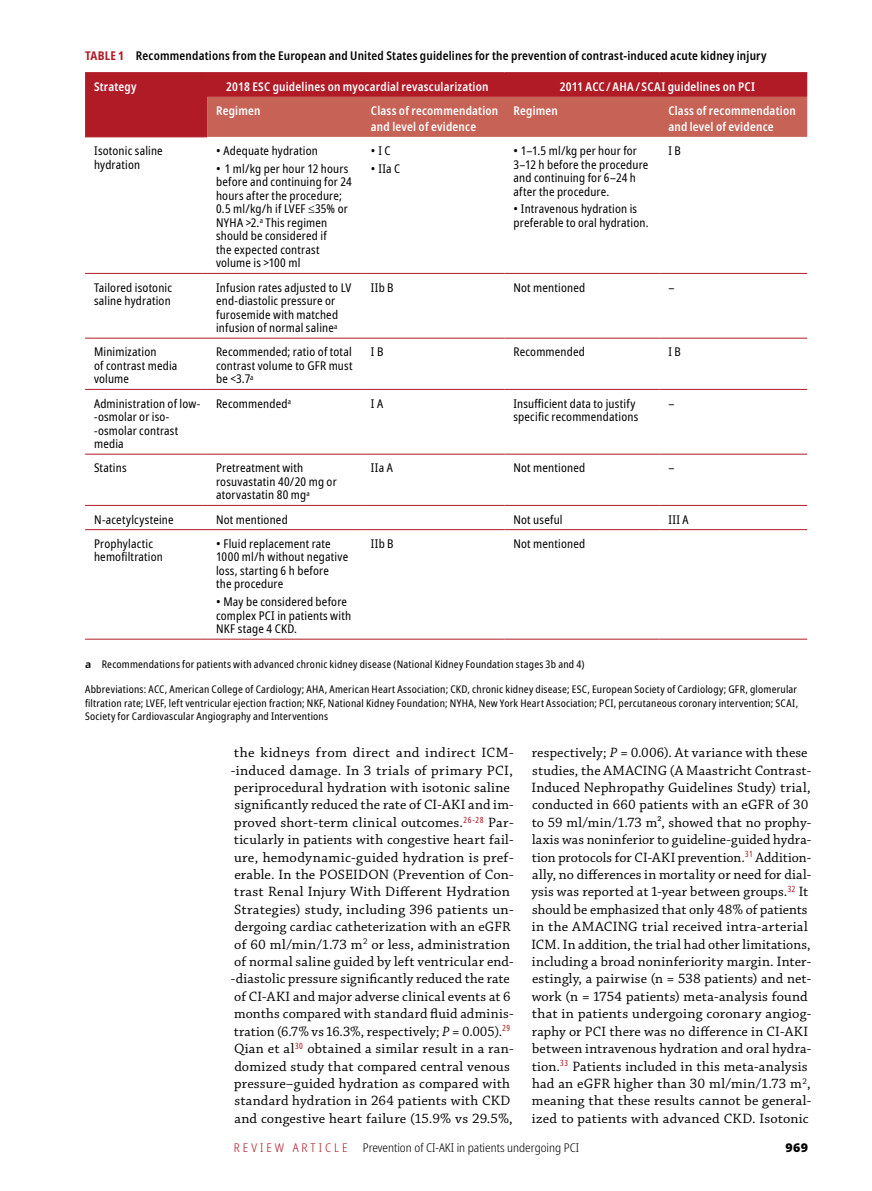
<style>
.page{position:relative;width:872px;height:1191px;background:#fff}
.page>*{position:absolute;margin:0;border:0;box-sizing:border-box;transform-origin:0 0}
.t1{font:14.25px/17.4px "Chaparral Pro MP";letter-spacing:.01em;color:#000}
.t2{font:condensed 12px/13.5px "Noto Sans";letter-spacing:.015em;color:#000}
.t3{font:600 condensed 12px/15.8px "Noto Sans";letter-spacing:.015em;color:#fff}
.t4{font:600 condensed 12px "Noto Sans";letter-spacing:.015em;color:#000}
.t5{font:300 condensed 12px "Noto Sans";color:#000;scale:1.04 1}
.t6{font:300 condensed 12px "Noto Sans";letter-spacing:.24em;color:#b01b26;scale:1.04 1}
.t7{font:900 12px "Noto Sans";color:#000;scale:1.04 1}
.t8{font:condensed 10.5px/13.5px "Noto Sans";letter-spacing:.02em;color:#000;text-align:justify}
.s1{font-weight:700;color:#b01b26}
.s2{font-weight:600;font-stretch:normal}
.s3{font-style:italic}
</style>
<div class="page">
<div style="left:85px;top:73px;width:722px;height:64px;background:#b01b26"></div>
<div style="left:207px;top:97px;width:600px;height:40px;background:#c66356"></div>
<hr style="left:85px;top:273px;width:122px;height:1px;background:#b01b26">
<hr style="left:207px;top:273px;width:155px;height:1px;background:#b01b26">
<hr style="left:362px;top:273px;width:142px;height:1px;background:#b01b26">
<hr style="left:504px;top:273px;width:155px;height:1px;background:#b01b26">
<hr style="left:659px;top:273px;width:148px;height:1px;background:#b01b26">
<hr style="left:85px;top:338px;width:122px;height:1px;background:#b01b26">
<hr style="left:207px;top:338px;width:155px;height:1px;background:#b01b26">
<hr style="left:362px;top:338px;width:142px;height:1px;background:#b01b26">
<hr style="left:504px;top:338px;width:155px;height:1px;background:#b01b26">
<hr style="left:659px;top:338px;width:148px;height:1px;background:#b01b26">
<hr style="left:85px;top:389px;width:122px;height:1px;background:#b01b26">
<hr style="left:207px;top:389px;width:155px;height:1px;background:#b01b26">
<hr style="left:362px;top:389px;width:142px;height:1px;background:#b01b26">
<hr style="left:504px;top:389px;width:155px;height:1px;background:#b01b26">
<hr style="left:659px;top:389px;width:148px;height:1px;background:#b01b26">
<hr style="left:85px;top:454px;width:122px;height:1px;background:#b01b26">
<hr style="left:207px;top:454px;width:155px;height:1px;background:#b01b26">
<hr style="left:362px;top:454px;width:142px;height:1px;background:#b01b26">
<hr style="left:504px;top:454px;width:155px;height:1px;background:#b01b26">
<hr style="left:659px;top:454px;width:148px;height:1px;background:#b01b26">
<hr style="left:85px;top:505px;width:122px;height:1px;background:#b01b26">
<hr style="left:207px;top:505px;width:155px;height:1px;background:#b01b26">
<hr style="left:362px;top:505px;width:142px;height:1px;background:#b01b26">
<hr style="left:504px;top:505px;width:155px;height:1px;background:#b01b26">
<hr style="left:659px;top:505px;width:148px;height:1px;background:#b01b26">
<hr style="left:85px;top:529px;width:122px;height:1px;background:#b01b26">
<hr style="left:207px;top:529px;width:155px;height:1px;background:#b01b26">
<hr style="left:362px;top:529px;width:142px;height:1px;background:#b01b26">
<hr style="left:504px;top:529px;width:155px;height:1px;background:#b01b26">
<hr style="left:659px;top:529px;width:148px;height:1px;background:#b01b26">
<hr style="left:85px;top:72px;width:122px;height:1px;background:#b01b26">
<hr style="left:85px;top:137px;width:122px;height:1px;background:#b01b26">
<hr style="left:207px;top:72px;width:155px;height:1px;background:#b01b26">
<hr style="left:362px;top:72px;width:142px;height:1px;background:#b01b26">
<hr style="left:504px;top:72px;width:155px;height:1px;background:#b01b26">
<hr style="left:659px;top:72px;width:148px;height:1px;background:#b01b26">
<hr style="left:85px;top:639px;width:122px;height:1px;background:#b01b26">
<hr style="left:207px;top:639px;width:155px;height:1px;background:#b01b26">
<hr style="left:362px;top:639px;width:142px;height:1px;background:#b01b26">
<hr style="left:504px;top:639px;width:155px;height:1px;background:#b01b26">
<hr style="left:659px;top:639px;width:148px;height:1px;background:#b01b26">
<p class="t4" style="left:85px;top:47px;width:683px"><span class="s1">TABLE 1</span> Recommendations from the European and United States guidelines for the prevention of contrast‑induced acute kidney injury</p>
<p class="t3" style="left:94px;top:79px;width:44px">Strategy</p>
<p class="t3" style="left:226px;top:79px;width:264px">2018 ESC guidelines on myocardial revascularization</p>
<p class="t3" style="left:559px;top:79px;width:197px">2011 ACC/AHA/SCAI guidelines on PCI</p>
<p class="t3" style="left:216px;top:103px;width:46px">Regimen</p>
<p class="t3" style="left:371px;top:103px;width:129px">Class of recommendation and level of evidence</p>
<p class="t3" style="left:513px;top:103px;width:46px">Regimen</p>
<p class="t3" style="left:668px;top:103px;width:129px">Class of recommendation and level of evidence</p>
<p class="t2" style="left:94px;top:144px;width:70px">Isotonic saline hydration</p>
<p class="t2" style="left:216px;top:144px;width:103px">• Adequate hydration</p>
<p class="t2" style="left:513px;top:144px;width:136px">• 1–1.5 ml/kg per hour for<br>3–12 h before the procedure and continuing for 6–24 h after the procedure.</p>
<p class="t2" style="left:513px;top:203px;width:137px">• Intravenous hydration is preferable to oral hydration.</p>
<p class="t2" style="left:371px;top:144px;width:21px">•I C</p>
<p class="t2" style="left:371px;top:162px;width:31px">• IIa C</p>
<p class="t2" style="left:668px;top:144px;width:14px">I B</p>
<p class="t2" style="left:216px;top:162px;width:137px">• 1 ml/kg per hour 12 hours before and continuing for 24 hours after the procedure;<br>0.5 ml/kg/h if LVEF ≤35% or<br>NYHA &gt;2.<sup>a</sup> This regimen should be considered if<br>the expected contrast volume is &gt;100 ml</p>
<p class="t2" style="left:94px;top:281px;width:80px">Tailored isotonic saline hydration</p>
<p class="t2" style="left:216px;top:281px;width:137px">Infusion rates adjusted to LV end‑diastolic pressure or furosemide with matched infusion of normal saline<sup>a</sup></p>
<p class="t2" style="left:371px;top:281px;width:24px">IIb B</p>
<p class="t2" style="left:513px;top:281px;width:73px">Not mentioned</p>
<p class="t2" style="left:668px;top:281px;width:7px">–</p>
<p class="t2" style="left:94px;top:345px;width:85px">Minimization<br>of contrast media volume</p>
<p class="t2" style="left:216px;top:345px;width:138px;text-align:justify">Recommended; ratio of total contrast volume to GFR must be &lt;3.7<sup>a</sup></p>
<p class="t2" style="left:371px;top:345px;width:14px">I B</p>
<p class="t2" style="left:513px;top:345px;width:73px">Recommended</p>
<p class="t2" style="left:668px;top:345px;width:14px">I B</p>
<p class="t2" style="left:94px;top:397px;width:107px">Administration of low-‑osmolar or iso-‑osmolar contrast media</p>
<p class="t2" style="left:216px;top:397px;width:76px">Recommended<sup>a</sup></p>
<p class="t2" style="left:371px;top:397px;width:14px">I A</p>
<p class="t2" style="left:513px;top:397px;width:126px">Insufficient data to justify specific recommendations</p>
<p class="t2" style="left:668px;top:397px;width:7px">–</p>
<p class="t2" style="left:94px;top:461px;width:34px">Statins</p>
<p class="t2" style="left:216px;top:461px;width:122px">Pretreatment with rosuvastatin 40/20 mg or atorvastatin 80 mg<sup>a</sup></p>
<p class="t2" style="left:371px;top:461px;width:23px">IIa A</p>
<p class="t2" style="left:513px;top:461px;width:73px">Not mentioned</p>
<p class="t2" style="left:668px;top:461px;width:7px">–</p>
<p class="t2" style="left:94px;top:513px;width:81px">N‑acetylcysteine</p>
<p class="t2" style="left:216px;top:513px;width:73px">Not mentioned</p>
<p class="t2" style="left:513px;top:513px;width:51px">Not useful</p>
<p class="t2" style="left:668px;top:513px;width:22px">III A</p>
<p class="t2" style="left:94px;top:537px;width:70px">Prophylactic hemofiltration</p>
<p class="t2" style="left:216px;top:537px;width:134px">• Fluid replacement rate<br>1000 ml/h without negative loss, starting 6 h before<br>the procedure</p>
<p class="t2" style="left:216px;top:595px;width:137px">• May be considered before complex PCI in patients with<br>NKF stage 4 CKD.</p>
<p class="t2" style="left:371px;top:537px;width:24px">IIb B</p>
<p class="t2" style="left:513px;top:537px;width:73px">Not mentioned</p>
<p class="t8" style="left:85px;top:657px;width:501px"><span class="s2">a</span> Recommendations for patients with advanced chronic kidney disease (National Kidney Foundation stages 3b and 4)</p>
<p class="t8" style="left:85px;top:683px;width:714px">Abbreviations: ACC, American College of Cardiology; AHA, American Heart Association; CKD, chronic kidney disease; ESC, European Society of Cardiology; GFR, glomerular filtration rate; LVEF, left ventricular ejection fraction; NKF, National Kidney Foundation; NYHA, New York Heart Association; PCI, percutaneous coronary intervention; SCAI, Society for Cardiovascular Angiography and Interventions</p>
<p class="t1" style="left:231px;top:744px;width:284px">the kidneys from direct and indirect ICM-‑induced damage. In 3 trials of primary PCI, periprocedural hydration with isotonic saline significantly reduced the rate of CI‑AKI and im‑ proved short‑term clinical outcomes.<sup>26‑28</sup> Par‑ ticularly in patients with congestive heart fail‑ ure, hemodynamic‑guided hydration is pref‑ erable. In the POSEIDON (Prevention of Con‑ trast Renal Injury With Different Hydration Strategies) study, including 396 patients un‑ dergoing cardiac catheterization with an eGFR of 60 ml/min/1.73 m<sup>2</sup> or less, administration of normal saline guided by left ventricular end-‑diastolic pressure significantly reduced the rate of CI‑AKI and major adverse clinical events at 6 months compared with standard fluid adminis‑ tration (6.7% vs 16.3%, respectively; <span class="s3">P</span> = 0.005).<sup>29<br></sup>Qian et al<sup>30</sup> obtained a similar result in a ran‑ domized study that compared central venous pressure–guided hydration as compared with standard hydration in 264 patients with CKD and congestive heart failure (15.9% vs 29.5%,</p>
<p class="t1" style="left:531px;top:744px;width:281px">respectively; <span class="s3">P</span> = 0.006). At variance with these studies, the AMACING (A Maastricht Contrast-Induced Nephropathy Guidelines Study) trial, conducted in 660 patients with an eGFR of 30 to 59 ml/min/1.73 m², showed that no prophy‑ laxis was noninferior to guideline‑guided hydra‑ tion protocols for CI‑AKI prevention.<sup>31</sup> Addition‑ ally, no differences in mortality or need for dial‑ ysis was reported at 1‑year between groups.<sup>32</sup> It should be emphasized that only 48% of patients in the AMACING trial received intra‑arterial ICM. In addition, the trial had other limitations, including a broad noninferiority margin. Inter‑ estingly, a pairwise (n = 538 patients) and net‑ work (n = 1754 patients) meta‑analysis found that in patients undergoing coronary angiog‑ raphy or PCI there was no difference in CI‑AKI between intravenous hydration and oral hydra‑ tion.<sup>33</sup> Patients included in this meta‑analysis had an eGFR higher than 30 ml/min/1.73 m<sup>2</sup>, meaning that these results cannot be general‑ ized to patients with advanced CKD. Isotonic</p>
<p class="t6" style="left:234px;top:1139px;width:111px">REVIEW ARTICLE</p>
<p class="t5" style="left:363px;top:1139px;width:209px">Prevention of CI-AKI in patients undergoing PCI</p>
<p class="t7" style="left:785px;top:1138px;width:23px">969</p>
</div>
